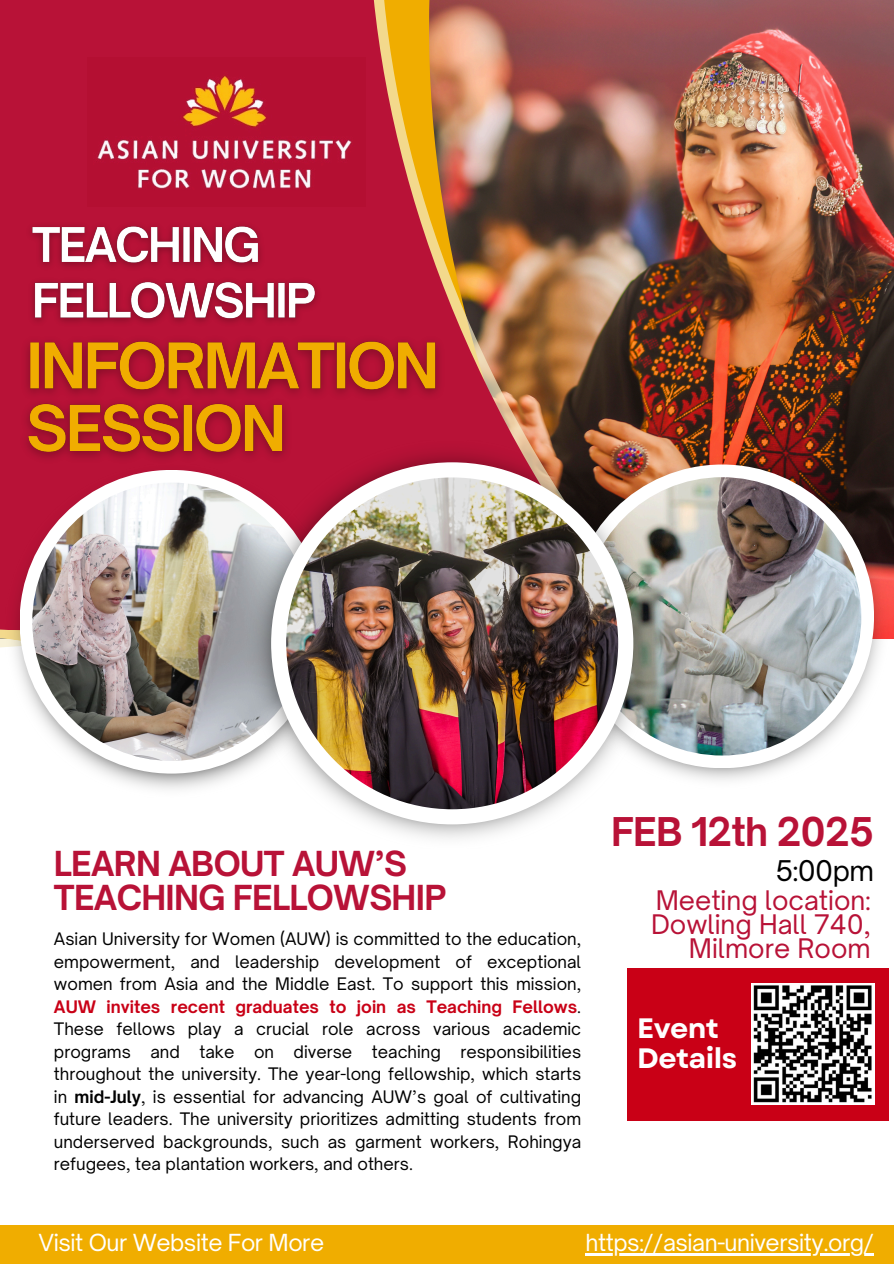
<style>
.page{position:relative;width:894px;height:1264px;background:#fff}
.page>*{position:absolute;margin:0;border:0;box-sizing:border-box;transform-origin:0 0}
.t1{font:700 37.95px "Open Sauce One";letter-spacing:-.02em;color:#b81237}
.t2{font:700 33px/33.8px "Open Sauce One";letter-spacing:-.02em;color:#b81237}
.t3{font:700 28.05px/30.3px "Garet";letter-spacing:-.02em;color:#fff}
.t4{font:27.3px "Open Sauce One";color:#000}
.t5{font:25.8px/23.7px "Open Sauce One";color:#b81237;text-align:right}
.t6{font:22.5px "Open Sauce One";letter-spacing:-.02em;color:#fff}
.t7{font:16.5px/22.5px "Open Sauce One";color:#000;text-align:justify}
.s1{font-weight:700;color:#c90016}
.s2{font-weight:700}
</style>
<div class="page">
<img style="left:838px;top:0;width:55px;height:638px">
<img style="left:736px;top:0;width:102px;height:455px">
<img style="left:697px;top:0;width:39px;height:455px">
<img style="left:0;top:0;width:697px;height:648px">
<img style="left:654px;top:455px;width:234px;height:325px">
<div style="left:570px;top:464px;width:303px;height:304px;background:#fff;border-radius:50%"></div>
<img style="left:5px;top:464px;width:242px;height:325px">
<div style="left:20px;top:470px;width:303px;height:303px;background:#fff;border-radius:50%"></div>
<img style="left:32px;top:482px;width:278px;height:279px;border-radius:50%">
<img style="left:582px;top:477px;width:279px;height:278px;border-radius:50%">
<img style="left:247px;top:441px;width:407px;height:398px">
<div style="left:271px;top:462px;width:362px;height:362px;background:#fff;border-radius:50%"></div>
<img style="left:286px;top:477px;width:332px;height:332px;border-radius:50%">
<div style="left:0;top:1224px;width:893px;height:39px;background:#f0ad00"></div>
<img style="left:87px;top:58px;width:278px;height:148px">
<div style="left:626px;top:968px;width:262px;height:151px;background:#c90016"></div>
<img style="left:751px;top:983px;width:122px;height:121px">
<img style="left:21px;top:215px;width:307px;height:113px">
<img style="left:12px;top:328px;width:438px;height:142px">
<hr style="left:585px;top:1253px;width:288px;height:2px;background:#fff">
<p class="t2" style="left:54px;top:846px;width:394px">LEARN ABOUT AUW’S<br>TEACHING FELLOWSHIP</p>
<p class="t7" style="left:54px;top:927px;width:528px">Asian University for Women (AUW) is committed to the education, empowerment, and leadership development of exceptional women from Asia and the Middle East. To support this mission, <span class="s1">AUW invites recent graduates to join as Teaching Fellows</span>.<br>These fellows play a crucial role across various academic programs and take on diverse teaching responsibilities throughout the university. The year-long fellowship, which starts in <span class="s2">mid-July</span>, is essential for advancing AUW’s goal of cultivating future leaders. The university prioritizes admitting students from underserved backgrounds, such as garment workers, Rohingya refugees, tea plantation workers, and others.</p>
<p class="t1" style="left:611px;top:808px;width:264px">FEB 12th 2025</p>
<p class="t4" style="left:775px;top:853px;width:100px">5:00pm</p>
<p class="t5" style="left:651px;top:888px;width:221px">Meeting location:<br>Dowling Hall 740,<br>Milmore Room</p>
<p class="t3" style="left:637px;top:1012px;width:101px">Event<br>Details</p>
<p class="t6" style="left:39px;top:1228px;width:287px">Visit Our Website For More</p>
<p class="t6" style="left:585px;top:1228px;width:290px">https://asian-university.org/</p>
</div>
